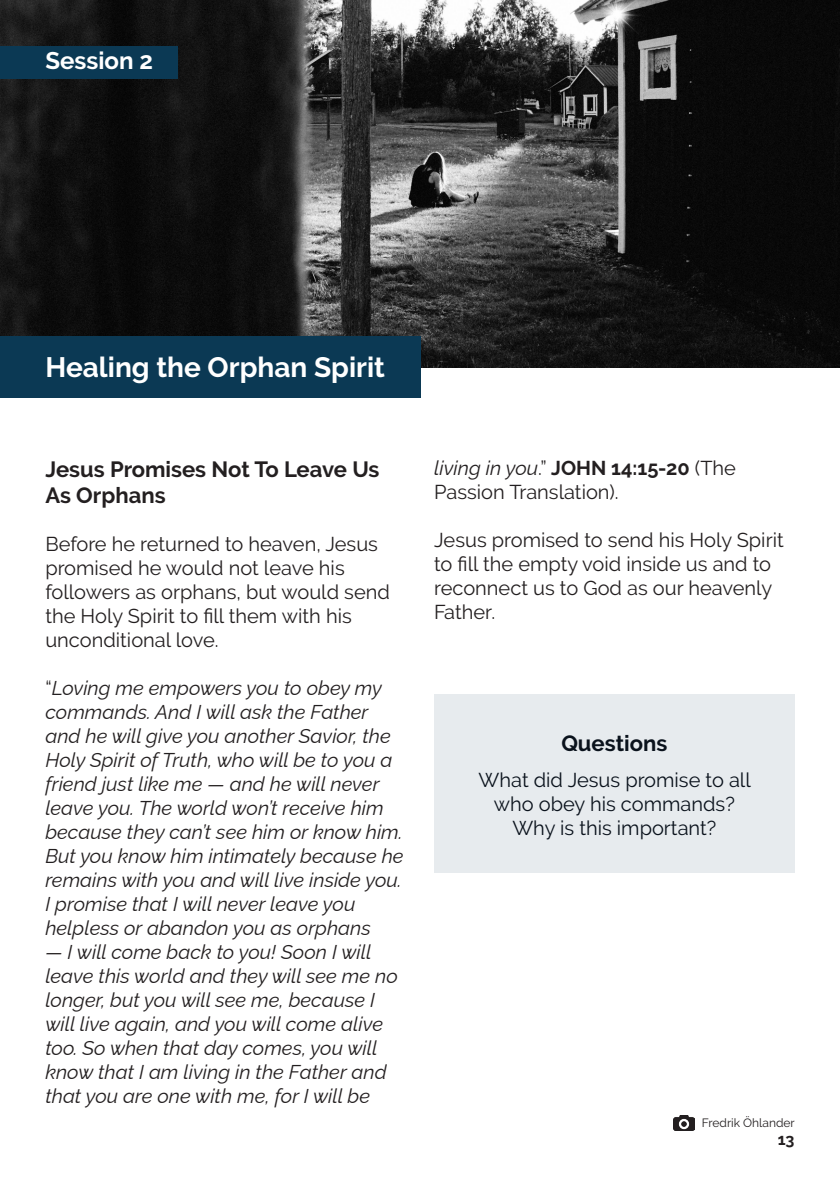
<style>
.page{position:relative;width:840px;height:1191px;background:#fff}
.page>*{position:absolute;margin:0;border:0;box-sizing:border-box;transform-origin:0 0}
.t1{font:700 28px "Raleway";color:#fff}
.t2{font:700 24px "Raleway";color:#fff}
.t3{font:700 22px/26.4px "Raleway";color:#231f20}
.t4{font:700 22px "Raleway";color:#0a121c}
.t5{font:italic 100 20px/24px "Raleway";color:#231f20}
.t6{font:20px/24px "Raleway";color:#231f20}
.t7{font:20px/24px "Raleway";color:#0a121c;text-align:center}
.t8{font:700 20px "Raleway";color:#231f20}
.t9{font:700 16px "Raleway";color:#231f20}
.t10{font:12px "Raleway";color:#231f20}
.s1{font-weight:400;font-style:normal}
.s2{font-weight:100;font-style:italic}
.s3{font-weight:400}
</style>
<div class="page">
<img style="left:0;top:0;width:839px;height:367px">
<div style="left:0;top:336px;width:420px;height:62px;background:#0b3954"></div>
<div style="left:434px;top:694px;width:360px;height:178px;background:#e7ebee"></div>
<div style="left:0;top:46px;width:178px;height:33px;background:#0b3954"></div>
<img style="left:673px;top:1115px;width:21px;height:15px">
<p class="t2" style="left:45px;top:47px;width:109px">Session 2</p>
<p class="t1" style="left:45px;top:351px;width:341px">Healing the Orphan Spirit</p>
<p class="t3" style="left:45px;top:456px;width:335px">Jesus Promises Not To Leave Us<br>As Orphans</p>
<p class="t6" style="left:45px;top:532px;width:334px">Before he returned to heaven, Jesus promised he would not leave his</p>
<p class="t6" style="left:45px;top:580px;width:346px">followers as orphans, but would send the Holy Spirit to fill them with his</p>
<p class="t6" style="left:45px;top:628px;width:174px">unconditional love.</p>
<p class="t5" style="left:45px;top:674px;width:359px"><span class="s1">“</span>Loving me empowers you to obey my commands. And I will ask the Father and he will give you another Savior, the Holy Spirit of Truth, who will be to you a friend just like me — and he will never leave you. The world won’t receive him because they can’t see him or know him.<br>But you know him intimately because he remains with you and will live inside you.</p>
<p class="t5" style="left:45px;top:890px;width:327px">I promise that I will never leave you helpless or abandon you as orphans</p>
<p class="t5" style="left:45px;top:938px;width:354px">— I will come back to you! Soon I will leave this world and they will see me no longer, but you will see me, because I will live again, and you will come alive too. So when that day comes, you will know that I am living in the Father and that you are one with me, for I will be</p>
<p class="t8" style="left:434px;top:456px;width:303px"><span class="s2">living in you</span><span class="s3">.”</span> JOHN 14:15-20 <span class="s3">(The</span></p>
<p class="t6" style="left:434px;top:480px;width:186px">Passion Translation).</p>
<p class="t6" style="left:434px;top:528px;width:351px">Jesus promised to send his Holy Spirit to fill the empty void inside us and to reconnect us to God as our heavenly<br>Father.</p>
<p class="t4" style="left:561px;top:730px;width:107px">Questions</p>
<p class="t7" style="left:478px;top:768px;width:273px">What did Jesus promise to all who obey his commands?<br>Why is this important?</p>
<p class="t10" style="left:701px;top:1115px;width:94px">Fredrik Öhlander</p>
<p class="t9" style="left:777px;top:1130px;width:18px">13</p>
</div>
